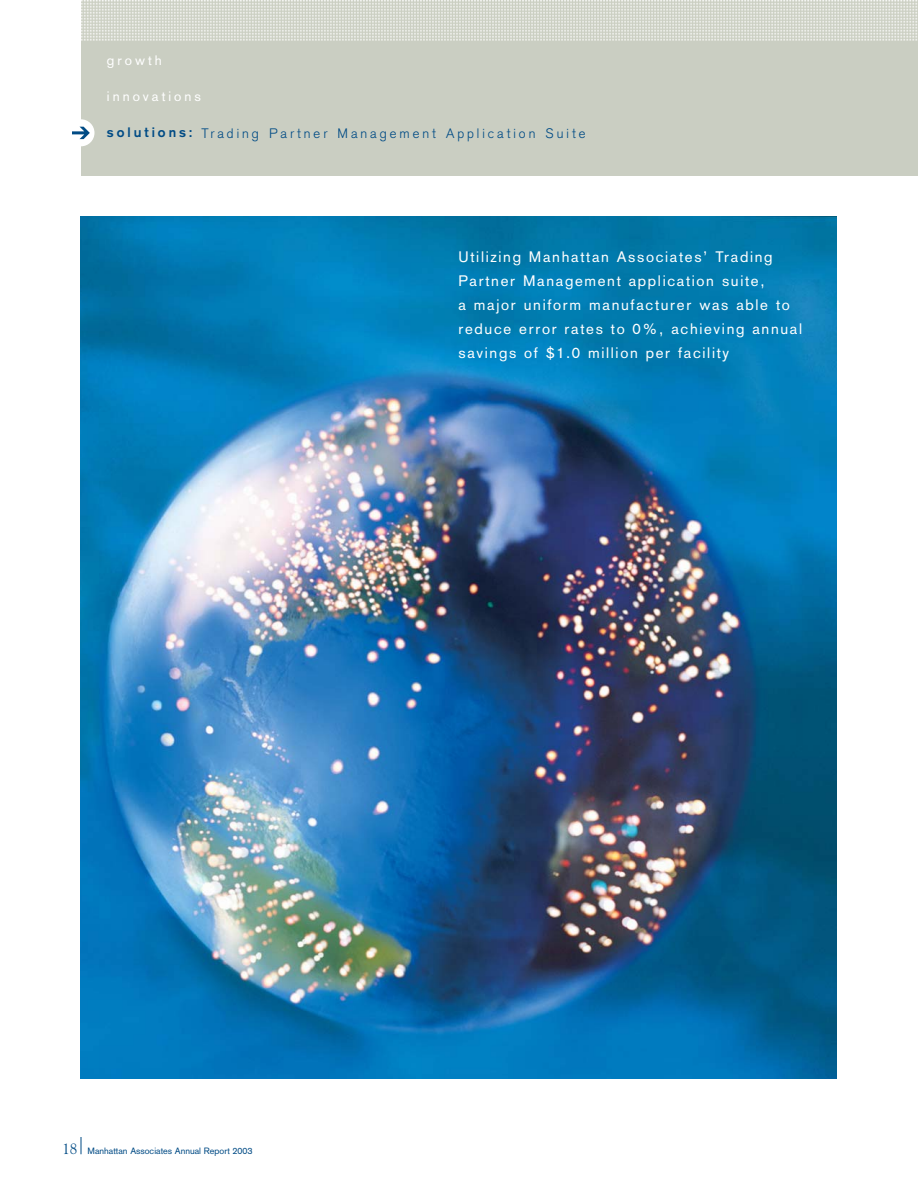
<style>
.page{position:relative;width:918px;height:1188px;background:#fff}
.page>*{position:absolute;margin:0;border:0;box-sizing:border-box;transform-origin:0 0}
.t1{font:15px/24px "Akzidenz Grotesk";letter-spacing:.11em;color:#fff}
.t2{font:300 13.5px "Akzidenz Grotesk";letter-spacing:.22em;color:#004b85}
.t3{font:13.5px "Akzidenz Grotesk";letter-spacing:.22em;color:#fff}
.t4{font:9px "Akzidenz Grotesk";color:#004b85}
.s1{font-weight:700}
.s2{font-family:"Goudy";font-size:15px}
</style>
<div class="page">
<div style="left:81px;top:36px;width:837px;height:140px;background:#cacec2"></div>
<img style="left:81px;top:0;width:837px;height:40px">
<svg style="left:81px;top:1137px;width:1px;height:17px"></svg>
<img style="left:81px;top:216px;width:756px;height:863px">
<div style="left:68px;top:119px;width:26px;height:27px;background:#fff;border-radius:50%"></div>
<svg style="left:72px;top:127px;width:18px;height:12px"></svg>
<p class="t3" style="left:107px;top:55px;width:56px">growth</p>
<p class="t3" style="left:107px;top:91px;width:95px">innovations</p>
<p class="t2" style="left:107px;top:128px;width:480px"><span class="s1">solutions:</span> Trading Partner Management Application Suite</p>
<p class="t1" style="left:459px;top:246px;width:345px">Utilizing Manhattan Associates’ Trading Partner Management application suite,<br>a major uniform manufacturer was able to reduce error rates to 0%, achieving annual savings of $1.0 million per facility</p>
<p class="t4" style="left:63px;top:1148px;width:192px"><span class="s2">18</span> Manhattan Associates Annual Report 2003</p>
</div>
